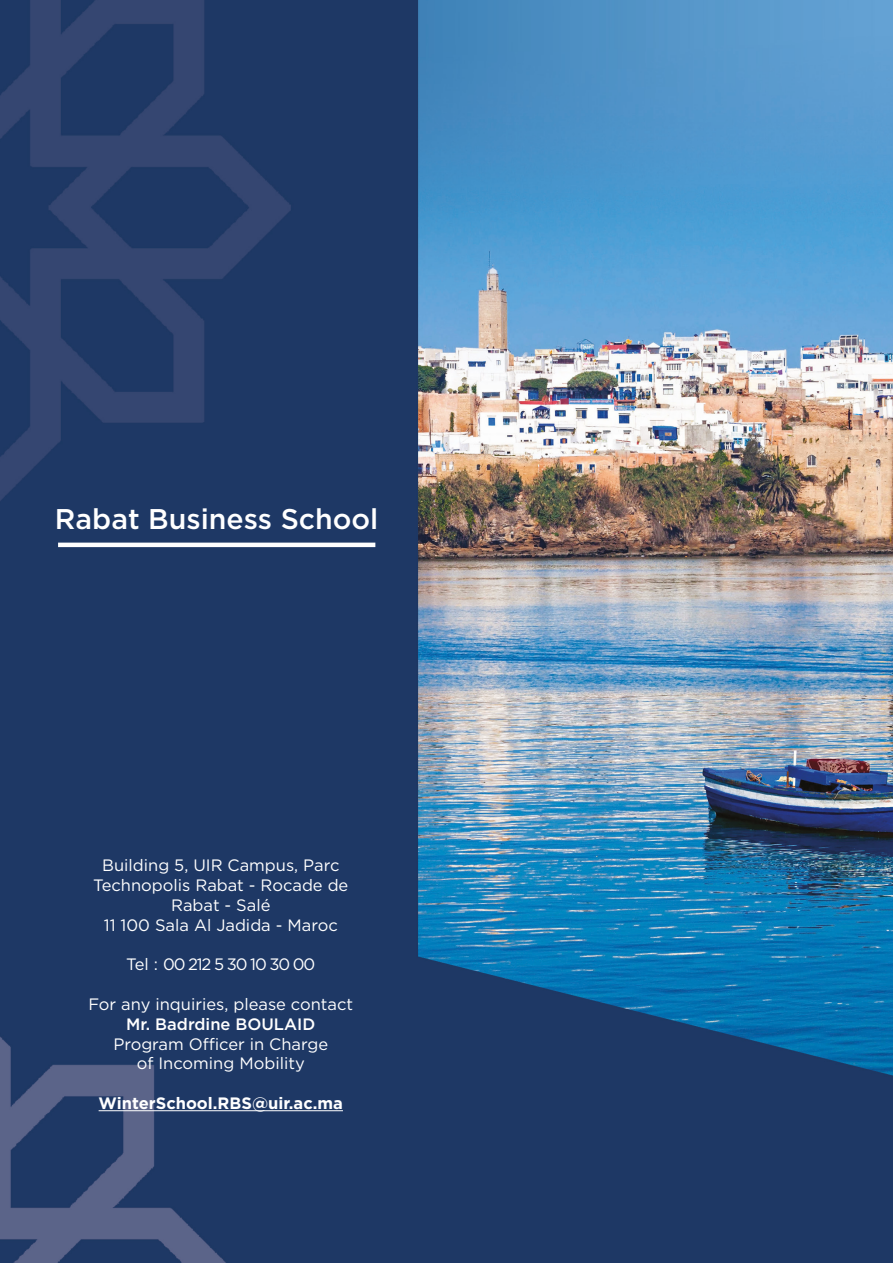
<style>
.page{position:relative;width:893px;height:1263px;background:#fff}
.page>*{position:absolute;margin:0;border:0;box-sizing:border-box;transform-origin:0 0}
.t1{font:500 28.5px "Gotham";color:#fff}
.t2{font:16.5px/19.8px "Gotham";color:#fff;text-align:center}
.t3{font:700 16.5px "Gotham";color:#fff}
.t4{font:16.5px "Gotham";letter-spacing:-.07em;color:#fff}
.s1{font-weight:500}
</style>
<div class="page">
<img style="left:0;top:0;width:893px;height:1263px">
<hr style="left:99px;top:1110px;width:244px;height:1px;background:#fff">
<hr style="left:58px;top:543px;width:317px;height:4px;background:#fff">
<p class="t1" style="left:55px;top:500px;width:325px">Rabat Business School</p>
<p class="t2" style="left:93px;top:855px;width:257px">Building 5, UIR Campus, Parc<br>Technopolis Rabat - Rocade de<br>Rabat - Salé</p>
<p class="t2" style="left:104px;top:915px;width:235px">11 100 Sala Al Jadida - Maroc</p>
<p class="t4" style="left:126px;top:954px;width:191px">Tel : 00 212 5 30 10 30 00</p>
<p class="t2" style="left:88px;top:994px;width:266px">For any inquiries, please contact<br><span class="s1">Mr. Badrdine BOULAID</span></p>
<p class="t2" style="left:113px;top:1033px;width:216px">Program Officer in Charge</p>
<p class="t2" style="left:137px;top:1053px;width:169px">of Incoming Mobility</p>
<p class="t3" style="left:99px;top:1092px;width:246px">WinterSchool.RBS@uir.ac.ma</p>
</div>
